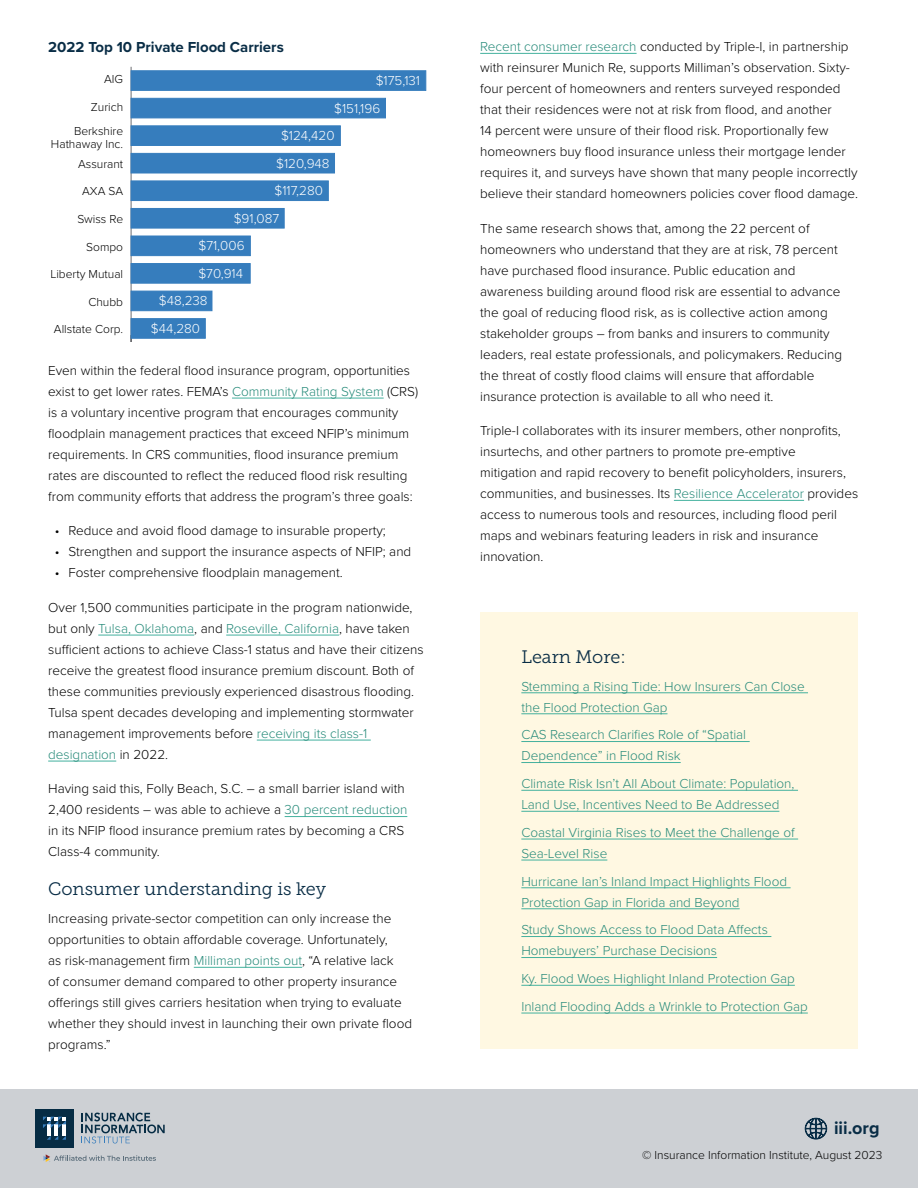
<style>
.page{position:relative;width:918px;height:1188px;background:#fff}
.page>*{position:absolute;margin:0;border:0;box-sizing:border-box;transform-origin:0 0}
.t1{font:18px "Museo Slab 300";color:#092d46}
.t2{font:700 18px "Proxima Nova";color:#092d46}
.t3{font:700 15px "Proxima Nova";color:#092d46}
.t4{font:300 13.5px/21px "Proxima Nova";color:#000}
.t5{font:300 13.5px/21px "Proxima Nova";color:#278b7a}
.t6{font:300 13.5px "Proxima Nova";color:#fff}
.t7{font:300 12px/24px "Proxima Nova";color:#000;text-align:right}
.s1{color:#278b7a}
</style>
<div class="page">
<div style="left:480px;top:613px;width:378px;height:436px;background:#fff8e2"></div>
<div style="left:0;top:1090px;width:918px;height:98px;background:#cdd0d4"></div>
<svg style="left:804px;top:1117px;width:23px;height:23px"></svg>
<div style="left:35px;top:1109px;width:39px;height:38px;background:#062c44"></div>
<hr style="left:54px;top:1124px;width:4px;height:12px;background:#fff">
<hr style="left:47px;top:1124px;width:4px;height:12px;background:#fff">
<hr style="left:62px;top:1124px;width:4px;height:12px;background:#fff">
<svg style="left:43px;top:1117px;width:23px;height:11px"></svg>
<svg style="left:47px;top:1136px;width:19px;height:4px"></svg>
<svg style="left:81px;top:1113px;width:84px;height:30px"></svg>
<svg style="left:43px;top:1154px;width:113px;height:8px"></svg>
<hr style="left:131px;top:67px;width:1px;height:275px;background:#6d6e71">
<div style="left:131px;top:70px;width:295px;height:21px;background:#367dbd;border:1px solid #367dbd"></div>
<div style="left:131px;top:98px;width:255px;height:20px;background:#367dbd;border:1px solid #367dbd"></div>
<div style="left:131px;top:125px;width:210px;height:21px;background:#367dbd;border:1px solid #367dbd"></div>
<div style="left:131px;top:153px;width:204px;height:20px;background:#367dbd"></div>
<div style="left:131px;top:181px;width:198px;height:20px;background:#367dbd"></div>
<div style="left:131px;top:208px;width:154px;height:20px;background:#367dbd"></div>
<div style="left:131px;top:236px;width:120px;height:20px;background:#367dbd"></div>
<div style="left:131px;top:263px;width:120px;height:21px;background:#367dbd;border:1px solid #367dbd"></div>
<div style="left:131px;top:291px;width:81px;height:20px;background:#367dbd;border:1px solid #367dbd"></div>
<div style="left:131px;top:318px;width:75px;height:21px;background:#367dbd;border:1px solid #367dbd"></div>
<hr style="left:521px;top:693px;width:287px;height:1px;background:#43b19e">
<hr style="left:521px;top:714px;width:146px;height:1px;background:#43b19e">
<hr style="left:521px;top:741px;width:229px;height:1px;background:#43b19e">
<hr style="left:521px;top:762px;width:160px;height:1px;background:#43b19e">
<hr style="left:521px;top:790px;width:277px;height:1px;background:#43b19e">
<hr style="left:521px;top:811px;width:258px;height:1px;background:#43b19e">
<hr style="left:521px;top:839px;width:277px;height:1px;background:#43b19e">
<hr style="left:521px;top:860px;width:86px;height:1px;background:#43b19e">
<hr style="left:521px;top:888px;width:270px;height:1px;background:#43b19e">
<hr style="left:521px;top:909px;width:219px;height:1px;background:#43b19e">
<hr style="left:521px;top:936px;width:250px;height:1px;background:#43b19e">
<hr style="left:521px;top:957px;width:196px;height:1px;background:#43b19e">
<hr style="left:521px;top:985px;width:274px;height:1px;background:#43b19e">
<hr style="left:521px;top:1013px;width:287px;height:1px;background:#43b19e">
<hr style="left:232px;top:398px;width:152px;height:1px;background:#43b19e">
<hr style="left:98px;top:635px;width:96px;height:1px;background:#43b19e">
<hr style="left:226px;top:635px;width:113px;height:1px;background:#43b19e">
<hr style="left:257px;top:740px;width:114px;height:1px;background:#43b19e">
<hr style="left:48px;top:761px;width:68px;height:1px;background:#43b19e">
<hr style="left:285px;top:816px;width:122px;height:1px;background:#43b19e">
<hr style="left:194px;top:967px;width:108px;height:1px;background:#43b19e">
<hr style="left:480px;top:53px;width:157px;height:1px;background:#43b19e">
<hr style="left:674px;top:500px;width:130px;height:1px;background:#43b19e">
<p class="t3" style="left:48px;top:36px;width:237px">2022 Top 10 Private Flood Carriers</p>
<p class="t7" style="left:104px;top:66px;width:20px">AIG</p>
<p class="t7" style="left:74px;top:94px;width:51px">Zurich<br>Berkshire</p>
<p class="t7" style="left:51px;top:134px;width:74px;line-height:19.5px">Hathaway Inc.<br>Assurant</p>
<p class="t7" style="left:82px;top:179px;width:42px">AXA SA</p>
<p class="t7" style="left:77px;top:206px;width:47px">Swiss Re</p>
<p class="t7" style="left:86px;top:234px;width:38px">Sompo</p>
<p class="t7" style="left:50px;top:261px;width:74px">Liberty Mutual</p>
<p class="t7" style="left:88px;top:289px;width:36px">Chubb</p>
<p class="t7" style="left:54px;top:317px;width:71px">Allstate Corp.</p>
<p class="t6" style="left:376px;top:70px;width:46px">$175,131</p>
<p class="t6" style="left:334px;top:98px;width:48px">$151,196</p>
<p class="t6" style="left:281px;top:126px;width:55px">$124,420</p>
<p class="t6" style="left:276px;top:153px;width:55px">$120,948</p>
<p class="t6" style="left:275px;top:180px;width:50px">$117,280</p>
<p class="t6" style="left:234px;top:208px;width:47px">$91,087</p>
<p class="t6" style="left:198px;top:236px;width:48px">$71,006</p>
<p class="t6" style="left:198px;top:264px;width:46px">$70,914</p>
<p class="t6" style="left:159px;top:291px;width:50px">$48,238</p>
<p class="t6" style="left:151px;top:319px;width:51px">$44,280</p>
<p class="t4" style="left:48px;top:359px;width:372px">Even within the federal flood insurance program, opportunities exist to get lower rates. FEMA’s <span class="s1">Community Rating System</span> (CRS) is a voluntary incentive program that encourages community floodplain management practices that exceed NFIP’s minimum requirements. In CRS communities, flood insurance premium rates are discounted to reflect the reduced flood risk resulting from community efforts that address the program’s three goals:</p>
<p class="t4" style="left:55px;top:520px;width:332px">• Reduce and avoid flood damage to insurable property;</p>
<p class="t4" style="left:55px;top:541px;width:358px">• Strengthen and support the insurance aspects of NFIP; and</p>
<p class="t4" style="left:55px;top:562px;width:289px">• Foster comprehensive floodplain management.</p>
<p class="t4" style="left:48px;top:596px;width:377px">Over 1,500 communities participate in the program nationwide, but only <span class="s1">Tulsa, Oklahoma</span>, and <span class="s1">Roseville, California</span>, have taken sufficient actions to achieve Class-1 status and have their citizens receive the greatest flood insurance premium discount. Both of these communities previously experienced disastrous flooding.<br>Tulsa spent decades developing and implementing stormwater management improvements before <span class="s1">receiving its class-1 designation</span> in 2022.</p>
<p class="t4" style="left:48px;top:778px;width:361px">Having said this, Folly Beach, S.C. – a small barrier island with 2,400 residents – was able to achieve a <span class="s1">30 percent reduction </span>in its NFIP flood insurance premium rates by becoming a CRS Class-4 community.</p>
<h1 class="t1" style="left:48px;top:879px;width:279px">Consumer understanding is key</h1>
<p class="t4" style="left:48px;top:907px;width:365px">Increasing private-sector competition can only increase the opportunities to obtain affordable coverage. Unfortunately,<br>as risk-management firm <span class="s1">Milliman points out</span>, “A relative lack<br>of consumer demand compared to other property insurance offerings still gives carriers hesitation when trying to evaluate whether they should invest in launching their own private flood programs.”</p>
<p class="t4" style="left:480px;top:35px;width:379px"><span class="s1">Recent consumer research</span> conducted by Triple-I, in partnership with reinsurer Munich Re, supports Milliman’s observation. Sixty&shy;four percent of homeowners and renters surveyed responded that their residences were not at risk from flood, and another<br>14 percent were unsure of their flood risk. Proportionally few homeowners buy flood insurance unless their mortgage lender requires it, and surveys have shown that many people incorrectly believe their standard homeowners policies cover flood damage.</p>
<p class="t4" style="left:480px;top:217px;width:363px">The same research shows that, among the 22 percent of homeowners who understand that they are at risk, 78 percent have purchased flood insurance. Public education and awareness building around flood risk are essential to advance the goal of reducing flood risk, as is collective action among stakeholder groups – from banks and insurers to community leaders, real estate professionals, and policymakers. Reducing the threat of costly flood claims will ensure that affordable insurance protection is available to all who need it.</p>
<p class="t4" style="left:480px;top:420px;width:380px">Triple-I collaborates with its insurer members, other nonprofits, insurtechs, and other partners to promote pre-emptive<br>mitigation and rapid recovery to benefit policyholders, insurers, communities, and businesses. Its <span class="s1">Resilience Accelerator</span> provides access to numerous tools and resources, including flood peril maps and webinars featuring leaders in risk and insurance innovation.</p>
<h1 class="t1" style="left:521px;top:647px;width:106px">Learn More:</h1>
<p class="t5" style="left:521px;top:675px;width:285px">Stemming a Rising Tide: How Insurers Can Close the Flood Protection Gap</p>
<p class="t5" style="left:521px;top:724px;width:226px">CAS Research Clarifies Role of “Spatial<br>Dependence” in Flood Risk</p>
<p class="t5" style="left:521px;top:772px;width:275px">Climate Risk Isn’t All About Climate: Population,<br>Land Use, Incentives Need to Be Addressed</p>
<p class="t5" style="left:521px;top:821px;width:275px">Coastal Virginia Rises to Meet the Challenge of<br>Sea-Level Rise</p>
<p class="t5" style="left:521px;top:870px;width:267px">Hurricane Ian’s Inland Impact Highlights Flood<br>Protection Gap in Florida and Beyond</p>
<p class="t5" style="left:521px;top:919px;width:248px">Study Shows Access to Flood Data Affects<br>Homebuyers’ Purchase Decisions</p>
<p class="t5" style="left:521px;top:964px;width:288px;line-height:27.8px">Ky. Flood Woes Highlight Inland Protection Gap<br>Inland Flooding Adds a Wrinkle to Protection Gap</p>
<h1 class="t2" style="left:834px;top:1115px;width:47px">iii.org</h1>
<p class="t7" style="left:642px;top:1143px;width:242px">© Insurance Information Institute, August 2023</p>
</div>
